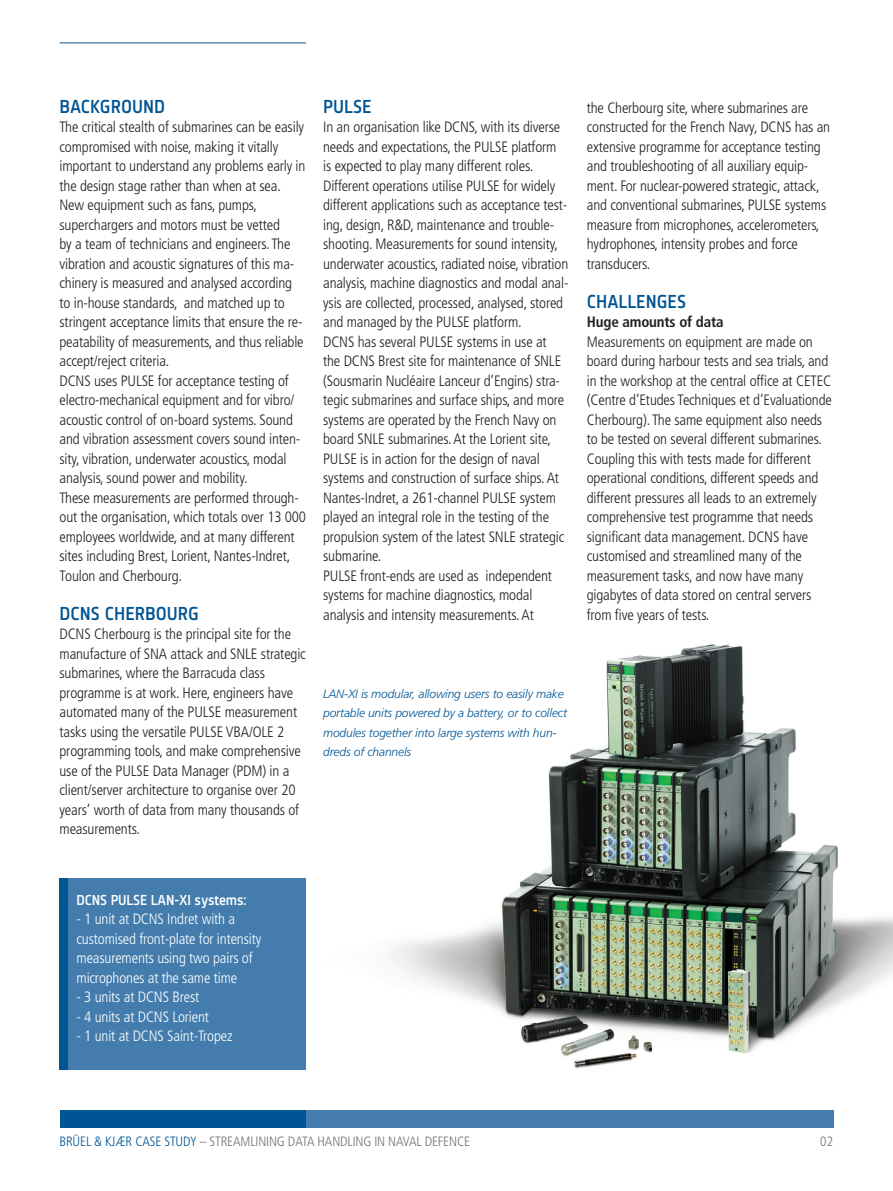
<style>
.page{position:relative;width:893px;height:1191px;background:#fff}
.page>*{position:absolute;margin:0;border:0;box-sizing:border-box;transform-origin:0 0}
.subheading{font:500 19.5px "Sinews Sans Pro";color:#005594}
.copy{font:300 condensed 15px/19.5px "Frutiger LT Std";letter-spacing:-.01em;color:#231f20}
.white_copy{font:300 condensed 15px/19.5px "Frutiger LT Std";letter-spacing:-.01em;color:#fff}
.white_subheading{font:500 15px "Sinews Sans Pro";letter-spacing:-.01em;color:#fff}
.subsubheading_-_copy{font:700 condensed 15px "Frutiger LT Std";letter-spacing:-.01em;color:#231f20}
.t1{font:300 condensed 13.5px "Frutiger LT Std";letter-spacing:-.01em;color:#717074}
.t2{font:italic 300 12px/19.5px "Frutiger LT Std";letter-spacing:-.01em;color:#005594}
.s1{color:#005594}
</style>
<div class="page">
<hr style="left:60px;top:43px;width:246px;height:1px;background:#005594">
<div style="left:60px;top:1110px;width:386px;height:17px;background:#005594"></div>
<div style="left:306px;top:1110px;width:527px;height:17px;background:#437cad"></div>
<img style="left:391px;top:644px;width:502px;height:425px">
<div style="left:64px;top:878px;width:242px;height:191px;background:#437cad"></div>
<div style="left:60px;top:878px;width:8px;height:191px;background:#005594"></div>
<p class="subheading" style="left:60px;top:95px;width:107px">BACKGROUND</p>
<p class="copy" style="left:60px;top:117px;width:247px">The critical stealth of submarines can be easily compromised with noise, making it vitally important to understand any problems early in the design stage rather than when at sea.</p>
<p class="copy" style="left:60px;top:195px;width:246px">New equipment such as fans, pumps, superchargers and motors must be vetted<br>by a team of technicians and engineers. The vibration and acoustic signatures of this ma&shy;chinery is measured and analysed according to in-house standards, and matched up to stringent acceptance limits that ensure the re&shy;peatability of measurements, and thus reliable accept/reject criteria.</p>
<p class="copy" style="left:60px;top:371px;width:242px">DCNS uses PULSE for acceptance testing of electro-mechanical equipment and for vibro/ acoustic control of on-board systems. Sound and vibration assessment covers sound inten&shy;sity, vibration, underwater acoustics, modal analysis, sound power and mobility.</p>
<p class="copy" style="left:60px;top:488px;width:248px">These measurements are performed through&shy;out the organisation, which totals over 13 000 employees worldwide, and at many different sites including Brest, Lorient, Nantes-Indret, Toulon and Cherbourg.</p>
<p class="subheading" style="left:60px;top:602px;width:141px">DCNS CHERBOURG</p>
<p class="copy" style="left:60px;top:624px;width:248px">DCNS Cherbourg is the principal site for the manufacture of SNA attack and SNLE strategic submarines, where the Barracuda class programme is at work. Here, engineers have automated many of the PULSE measurement tasks using the versatile PULSE VBA/OLE 2 programming tools, and make comprehensive use of the PULSE Data Manager (PDM) in a client/server architecture to organise over 20 years’ worth of data from many thousands of measurements.</p>
<p class="subheading" style="left:323px;top:95px;width:50px">PULSE</p>
<p class="copy" style="left:323px;top:117px;width:247px">In an organisation like DCNS, with its diverse needs and expectations, the PULSE platform<br>is expected to play many different roles.<br>Different operations utilise PULSE for widely different applications such as acceptance test&shy;ing, design, R&amp;D, maintenance and trouble&shy;shooting. Measurements for sound intensity, underwater acoustics, radiated noise, vibration analysis, machine diagnostics and modal anal&shy;ysis are collected, processed, analysed, stored and managed by the PULSE platform.</p>
<p class="copy" style="left:323px;top:332px;width:243px">DCNS has several PULSE systems in use at the DCNS Brest site for maintenance of SNLE (Sousmarin Nucléaire Lanceur d’Engins) stra&shy;tegic submarines and surface ships, and more systems are operated by the French Navy on board SNLE submarines. At the Lorient site, PULSE is in action for the design of naval systems and construction of surface ships. At Nantes-Indret, a 261-channel PULSE system played an integral role in the testing of the propulsion system of the latest SNLE strategic submarine.</p>
<p class="copy" style="left:323px;top:566px;width:230px">PULSE front-ends are used as independent systems for machine diagnostics, modal analysis and intensity measurements. At</p>
<p class="t2" style="left:323px;top:684px;width:245px">LAN-XI is modular, allowing users to easily make portable units powered by a battery, or to collect modules together into large systems with hun&shy;dreds of channels</p>
<p class="copy" style="left:587px;top:98px;width:245px">the Cherbourg site, where submarines are constructed for the French Navy, DCNS has an extensive programme for acceptance testing and troubleshooting of all auxiliary equip&shy;ment. For nuclear-powered strategic, attack, and conventional submarines, PULSE systems measure from microphones, accelerometers, hydrophones, intensity probes and force transducers.</p>
<p class="subheading" style="left:587px;top:290px;width:101px">CHALLENGES</p>
<p class="subsubheading_-_copy" style="left:587px;top:313px;width:138px">Huge amounts of data</p>
<p class="copy" style="left:587px;top:332px;width:247px">Measurements on equipment are made on board during harbour tests and sea trials, and in the workshop at the central office at CETEC (Centre d’Etudes Techniques et d’Evaluationde Cherbourg). The same equipment also needs to be tested on several different submarines.<br>Coupling this with tests made for different operational conditions, different speeds and different pressures all leads to an extremely comprehensive test programme that needs significant data management. DCNS have customised and streamlined many of the measurement tasks, and now have many gigabytes of data stored on central servers from five years of tests.</p>
<p class="white_subheading" style="left:77px;top:891px;width:172px">DCNS PULSE LAN-XI systems:</p>
<p class="white_copy" style="left:77px;top:909px;width:186px">- 1 unit at DCNS Indret with a customised front-plate for intensity measurements using two pairs of microphones at the same time</p>
<p class="white_copy" style="left:77px;top:987px;width:124px">- 3 units at DCNS Brest</p>
<p class="white_copy" style="left:77px;top:1007px;width:134px">- 4 units at DCNS Lorient</p>
<p class="white_copy" style="left:77px;top:1026px;width:158px">- 1 unit at DCNS Saint-Tropez</p>
<p class="t1" style="left:60px;top:1133px;width:412px"><span class="s1">BRÜEL &amp; KJÆR CASE STUDY</span> – STREAMLINING DATA HANDLING IN NAVAL DEFENCE</p>
<p class="t1" style="left:820px;top:1133px;width:15px">02</p>
</div>
